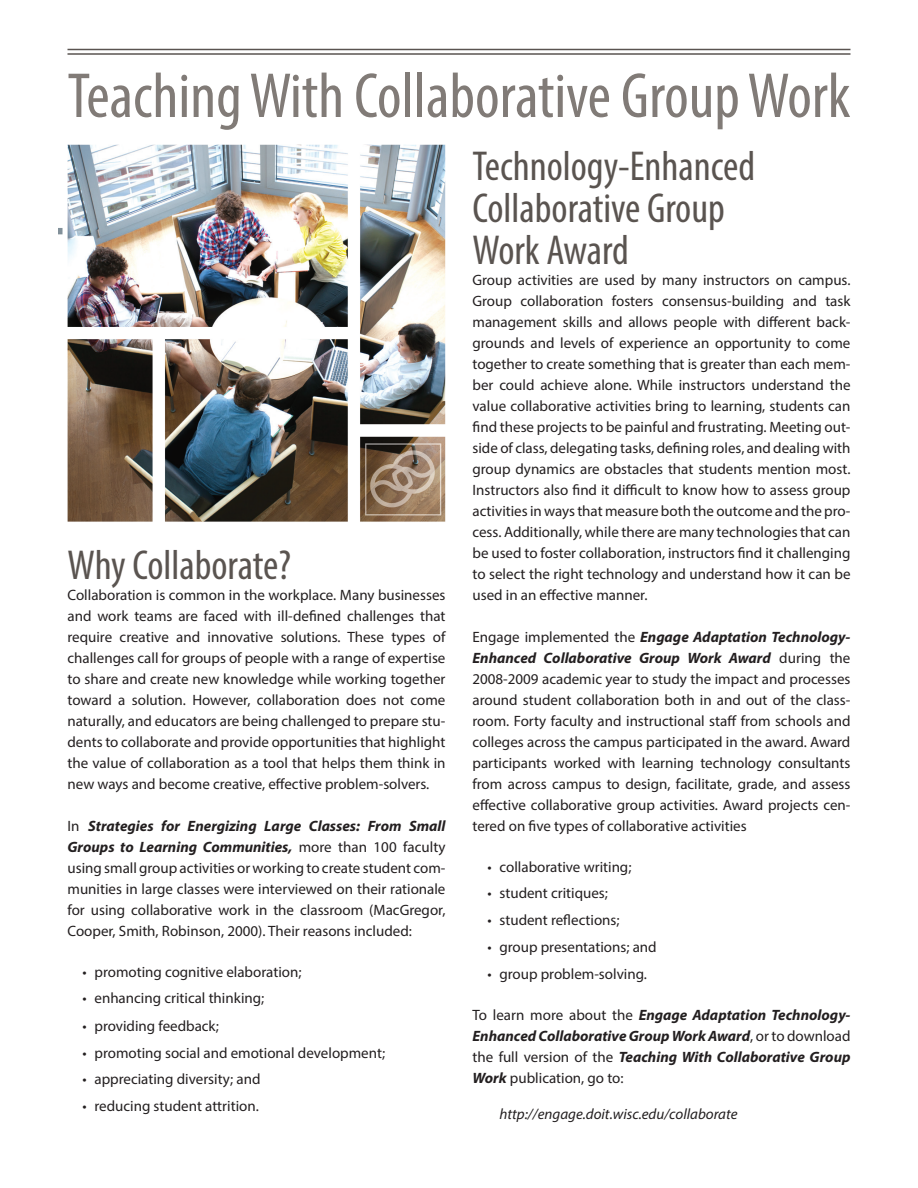
<style>
.page{position:relative;width:918px;height:1188px;background:#fff}
.page>*{position:absolute;margin:0;border:0;box-sizing:border-box;transform-origin:0 0}
.t1{font:condensed 64.2px "Myriad Pro";color:#817b77}
.t2{font:condensed 42px/42px "Myriad Pro";color:#5a5450}
.t3{font:15px/21px "Myriad Pro";color:#231f20;text-align:justify}
.t4{font:italic 700 15px/21px "Myriad Pro";color:#231f20;text-align:justify}
.t5{font:italic 15px "Myriad Pro";color:#231f20}
.s1{font-weight:700;font-style:italic}
.s2{font-weight:400;font-style:normal}
</style>
<div class="page">
<img style="left:58px;top:144px;width:388px;height:378px">
<hr style="left:68px;top:53px;width:782px;height:2px;background:#5a5450">
<hr style="left:68px;top:49px;width:782px;height:1px;background:#5a5450">
<h1 class="t1" style="left:68px;top:57px;width:784px">Teaching With Collaborative Group Work</h1>
<h2 class="t2" style="left:68px;top:544px;width:225px">Why Collaborate?</h2>
<p class="t3" style="left:68px;top:584px;width:380px">Collaboration is common in the workplace. Many businesses and work teams are faced with ill-defined challenges that require creative and innovative solutions. These types of challenges call for groups of people with a range of expertise to share and create new knowledge while working together toward a solution. However, collaboration does not come naturally, and educators are being challenged to prepare stu&shy;dents to collaborate and provide opportunities that highlight the value of collaboration as a tool that helps them think in new ways and become creative, effective problem-solvers.</p>
<p class="t3" style="left:68px;top:815px;width:380px">In <span class="s1">Strategies for Energizing Large Classes: From Small Groups to Learning Communities,</span> more than 100 faculty using small group activities or working to create student com&shy;munities in large classes were interviewed on their rationale for using collaborative work in the classroom (MacGregor, Cooper, Smith, Robinson, 2000). Their reasons included:</p>
<p class="t3" style="left:82px;top:961px;width:221px">• promoting cognitive elaboration;</p>
<p class="t3" style="left:82px;top:988px;width:183px">• enhancing critical thinking;</p>
<p class="t3" style="left:82px;top:1015px;width:138px">• providing feedback;</p>
<p class="t3" style="left:82px;top:1042px;width:304px">• promoting social and emotional development;</p>
<p class="t3" style="left:82px;top:1069px;width:180px">• appreciating diversity; and</p>
<p class="t3" style="left:82px;top:1096px;width:178px">• reducing student attrition.</p>
<h2 class="t2" style="left:472px;top:145px;width:284px">Technology-Enhanced<br>Collaborative Group<br>Work Award</h2>
<p class="t3" style="left:472px;top:269px;width:380px">Group activities are used by many instructors on campus.<br>Group collaboration fosters consensus-building and task management skills and allows people with different back&shy;grounds and levels of experience an opportunity to come together to create something that is greater than each mem&shy;ber could achieve alone. While instructors understand the value collaborative activities bring to learning, students can find these projects to be painful and frustrating. Meeting out&shy;side of class, delegating tasks, defining roles, and dealing with group dynamics are obstacles that students mention most.<br>Instructors also find it difficult to know how to assess group activities in ways that measure both the outcome and the pro&shy;cess. Additionally, while there are many technologies that can be used to foster collaboration, instructors find it challenging to select the right technology and understand how it can be used in an effective manner.</p>
<p class="t3" style="left:472px;top:626px;width:379px">Engage implemented the <span class="s1">Engage Adaptation Technology-Enhanced Collaborative Group Work Award</span> during the 2008-2009 academic year to study the impact and processes around student collaboration both in and out of the class&shy;room. Forty faculty and instructional staff from schools and colleges across the campus participated in the award. Award participants worked with learning technology consultants from across campus to design, facilitate, grade, and assess effective collaborative group activities. Award projects cen&shy;tered on five types of collaborative activities</p>
<p class="t3" style="left:488px;top:856px;width:145px">• collaborative writing;</p>
<p class="t3" style="left:488px;top:883px;width:122px">• student critiques;</p>
<p class="t3" style="left:488px;top:910px;width:134px">• student reflections;</p>
<p class="t3" style="left:488px;top:937px;width:171px">• group presentations; and</p>
<p class="t3" style="left:488px;top:964px;width:161px">• group problem-solving.</p>
<p class="t4" style="left:472px;top:1004px;width:380px"><span class="s2">To learn more about the</span> Engage Adaptation Technology-Enhanced Collaborative Group Work Award<span class="s2">, or to download the full version of the</span> Teaching With Collaborative Group Work <span class="s2">publication, go to:</span></p>
<p class="t5" style="left:500px;top:1105px;width:240px">http://engage.doit.wisc.edu/collaborate</p>
</div>
